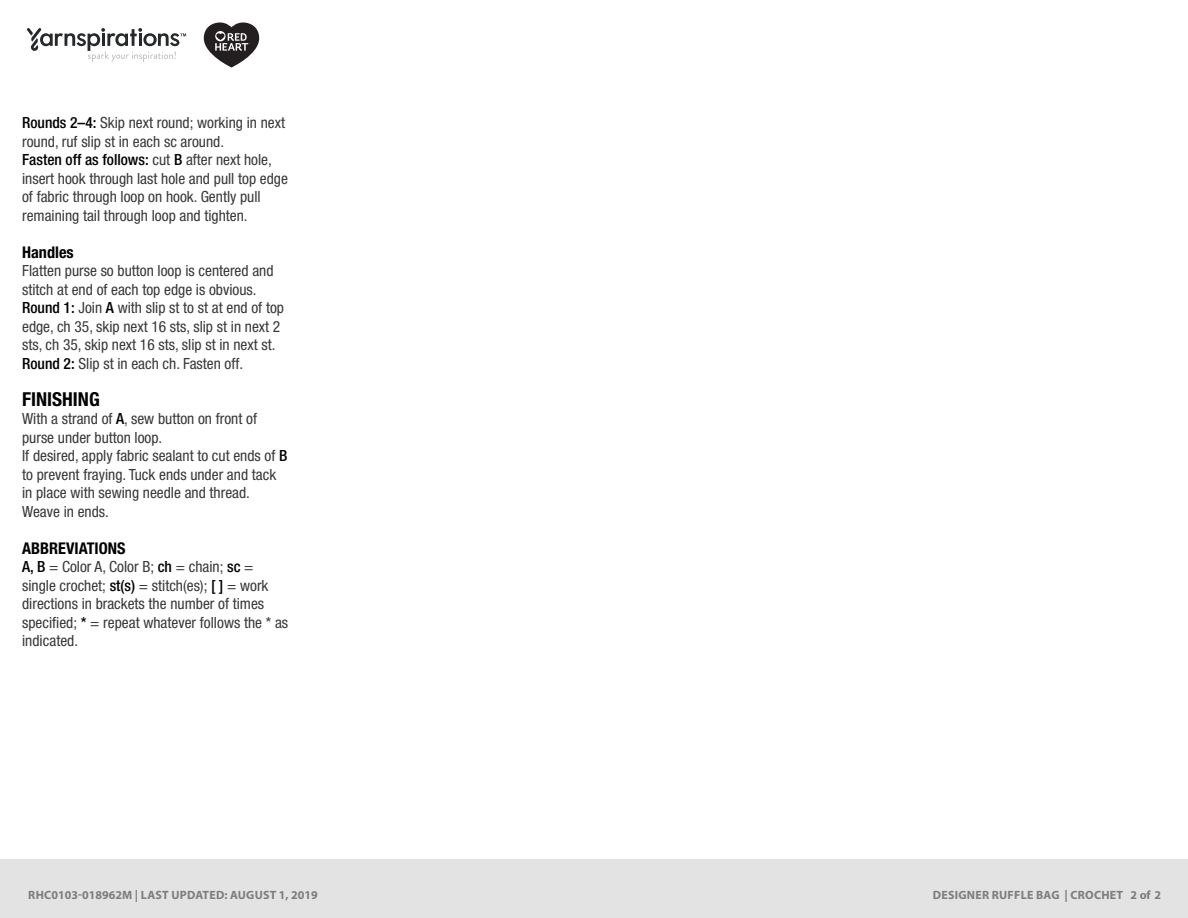
<style>
.page{position:relative;width:1188px;height:918px;background:#fff}
.page>*{position:absolute;margin:0;border:0;box-sizing:border-box;transform-origin:0 0}
.t1{font:700 condensed 19.2px "Helvetica Neue LT Std";color:#000}
.t2{font:700 condensed 16.2px "Helvetica Neue LT Std";color:#000}
.t3{font:condensed 15.45px/18.5px "Helvetica Neue LT Std";color:#383839}
.t4{font:700 12px "Myriad Pro";letter-spacing:.02em;color:#7d7d7d}
.s1{font-weight:500;color:#000}
</style>
<div class="page">
<div style="left:0;top:860px;width:1188px;height:58px;background:#e4e3e3"></div>
<svg style="left:27px;top:28px;width:159px;height:34px"></svg>
<svg style="left:204px;top:22px;width:55px;height:46px"></svg>
<p class="t3" style="left:22px;top:114px;width:267px"><span class="s1">Rounds 2–4:</span> Skip next round; working in next round, ruf slip st in each sc around.<br><span class="s1">Fasten off as follows:</span> cut <span class="s1">B</span> after next hole, insert hook through last hole and pull top edge of fabric through loop on hook. Gently pull remaining tail through loop and tighten.</p>
<p class="t2" style="left:22px;top:242px;width:53px">Handles</p>
<p class="t3" style="left:22px;top:261px;width:263px">Flatten purse so button loop is centered and stitch at end of each top edge is obvious.<br><span class="s1">Round 1:</span> Join <span class="s1">A</span> with slip st to st at end of top edge, ch 35, skip next 16 sts, slip st in next 2 sts, ch 35, skip next 16 sts, slip st in next st.<br><span class="s1">Round 2:</span> Slip st in each ch. Fasten off.</p>
<p class="t1" style="left:22px;top:387px;width:79px">FINISHING</p>
<p class="t3" style="left:22px;top:409px;width:267px">With a strand of <span class="s1">A</span>, sew button on front of purse under button loop.<br>If desired, apply fabric sealant to cut ends of <span class="s1">B </span>to prevent fraying. Tuck ends under and tack in place with sewing needle and thread.<br>Weave in ends.</p>
<p class="t2" style="left:22px;top:538px;width:105px">ABBREVIATIONS</p>
<p class="t3" style="left:22px;top:557px;width:268px"><span class="s1">A, B</span> = Color A, Color B; <span class="s1">ch</span> = chain; <span class="s1">sc</span> = single crochet; <span class="s1">st(s)</span> = stitch(es); <span class="s1">[ ]</span> = work directions in brackets the number of times specified; <span class="s1">*</span> = repeat whatever follows the * as indicated.</p>
<p class="t4" style="left:28px;top:887px;width:291px">RHC0103-018962M | LAST UPDATED: AUGUST 1, 2019</p>
<p class="t4" style="left:933px;top:887px;width:230px">DESIGNER RUFFLE BAG | CROCHET 2 of 2</p>
</div>
